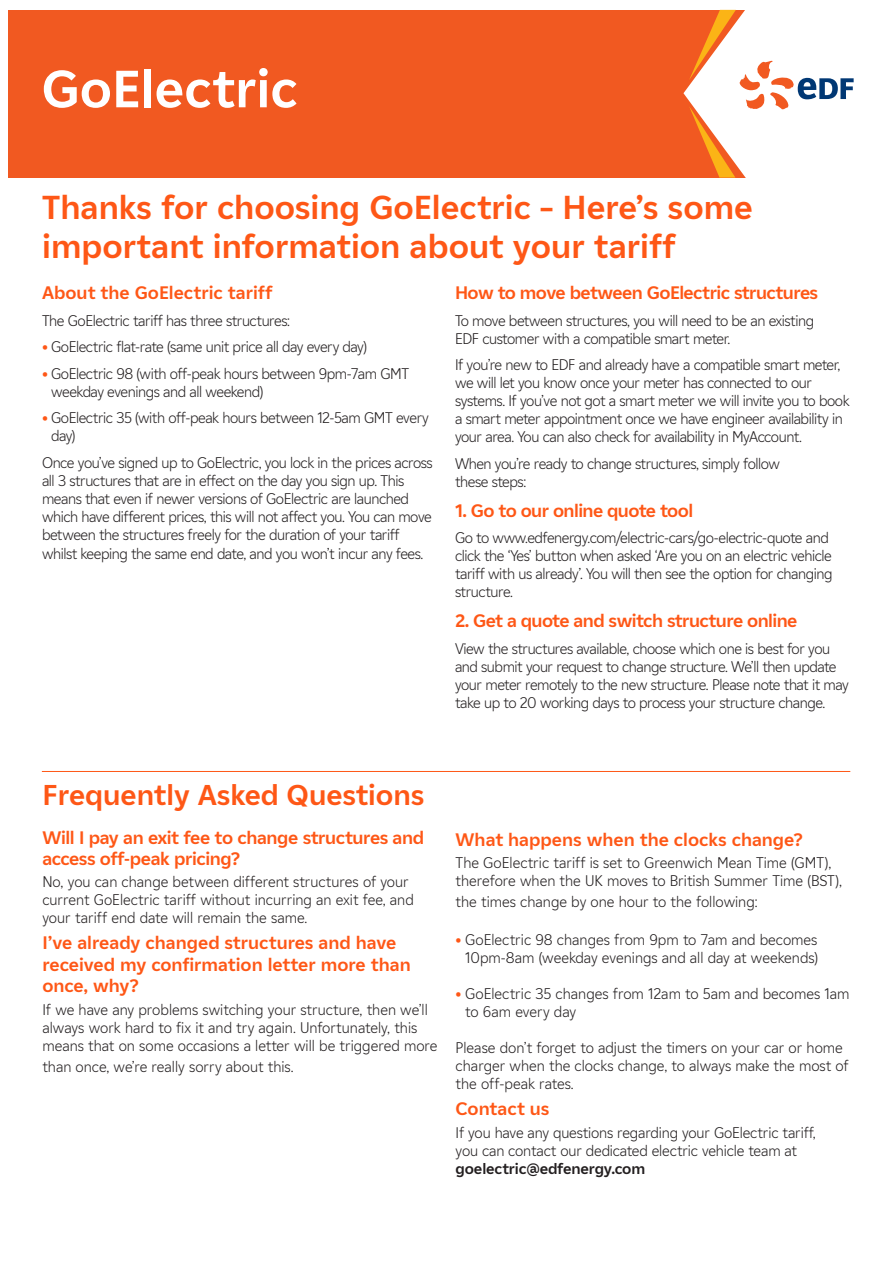
<style>
.page{position:relative;width:893px;height:1263px;background:#fff}
.page>*{position:absolute;margin:0;border:0;box-sizing:border-box;transform-origin:0 0}
.t1{font:700 52.35px "EDF2020";color:#fff}
.t2{font:700 33px/39.6px "EDF2020";color:#fe5716}
.t3{font:700 28.5px "EDF2020";color:#fe5716}
.t4{font:700 18px/21.6px "EDF2020";letter-spacing:-.02em;color:#fe5716}
.t5{font:700 18px/21.6px "EDF2020";color:#fe5716}
.t6{font:300 15px/18px "EDF2020";letter-spacing:-.03em;color:#231f20}
.t7{font:300 15px/18px "EDF2020";color:#231f20}
.t8{font:300 15px/18px "EDF2020";letter-spacing:-.01em;color:#231f20}
.s1{font-weight:700;color:#fe5716}
.s2{font-weight:700}
</style>
<div class="page">
<div style="left:9px;top:10px;width:875px;height:168px;background:#f15921"></div>
<svg style="left:683px;top:9px;width:201px;height:169px;background:#f7e0d4"></svg>
<hr style="left:42px;top:771px;width:808px;height:1px;background:#fe5716">
<p class="t1" style="left:41px;top:52px;width:258px">GoElectric</p>
<p class="t2" style="left:42px;top:186px;width:712px">Thanks for choosing GoElectric – Here’s some important information about your tariff</p>
<p class="t5" style="left:42px;top:281px;width:232px">About the GoElectric tariff</p>
<p class="t6" style="left:42px;top:311px;width:250px">The GoElectric tariff has three structures:</p>
<p class="t6" style="left:42px;top:337px;width:326px"><span class="s1">•</span> GoElectric flat-rate (same unit price all day every day)</p>
<p class="t6" style="left:51px;top:364px;width:359px;text-indent:-9px"><span class="s1">•</span> GoElectric 98 (with off-peak hours between 9pm-7am GMT weekday evenings and all weekend)</p>
<p class="t6" style="left:51px;top:408px;width:379px;text-indent:-9px"><span class="s1">•</span> GoElectric 35 (with off-peak hours between 12-5am GMT every day)</p>
<p class="t6" style="left:42px;top:453px;width:392px">Once you’ve signed up to GoElectric, you lock in the prices across all 3 structures that are in effect on the day you sign up. This means that even if newer versions of GoElectric are launched which have different prices, this will not affect you. You can move between the structures freely for the duration of your tariff</p>
<p class="t6" style="left:42px;top:545px;width:383px">whilst keeping the same end date, and you won’t incur any fees.</p>
<p class="t4" style="left:455px;top:281px;width:365px">How to move between GoElectric structures</p>
<p class="t6" style="left:455px;top:311px;width:361px">To move between structures, you will need to be an existing<br>EDF customer with a compatible smart meter.</p>
<p class="t6" style="left:455px;top:355px;width:396px">If you’re new to EDF and already have a compatible smart meter, we will let you know once your meter has connected to our systems. If you’ve not got a smart meter we will invite you to book a smart meter appointment once we have engineer availability in your area. You can also check for availability in MyAccount.</p>
<p class="t6" style="left:455px;top:454px;width:327px">When you’re ready to change structures, simply follow these steps:</p>
<p class="t4" style="left:455px;top:499px;width:240px">1. Go to our online quote tool</p>
<p class="t6" style="left:455px;top:528px;width:379px">Go to www.edfenergy.com/electric-cars/go-electric-quote and click the ‘Yes’ button when asked ‘Are you on an electric vehicle tariff with us already’. You will then see the option for changing structure.</p>
<p class="t4" style="left:455px;top:610px;width:344px">2. Get a quote and switch structure online</p>
<p class="t6" style="left:455px;top:639px;width:395px">View the structures available, choose which one is best for you and submit your request to change structure. We’ll then update your meter remotely to the new structure. Please note that it may take up to 20 working days to process your structure change.</p>
<p class="t3" style="left:42px;top:775px;width:384px">Frequently Asked Questions</p>
<p class="t4" style="left:42px;top:826px;width:383px">Will I pay an exit fee to change structures and access off-peak pricing?</p>
<p class="t7" style="left:42px;top:873px;width:373px">No, you can change between different structures of your current GoElectric tariff without incurring an exit fee, and your tariff end date will remain the same.</p>
<p class="t5" style="left:42px;top:931px;width:370px">I’ve already changed structures and have received my confirmation letter more than once, why?</p>
<p class="t7" style="left:42px;top:1000px;width:397px">If we have any problems switching your structure, then we’ll always work hard to fix it and try again. Unfortunately, this means that on some occasions a letter will be triggered more</p>
<p class="t7" style="left:42px;top:1057px;width:253px">than once, we’re really sorry about this.</p>
<p class="t5" style="left:456px;top:828px;width:349px">What happens when the clocks change?</p>
<p class="t7" style="left:456px;top:853px;width:388px">The GoElectric tariff is set to Greenwich Mean Time (GMT), therefore when the UK moves to British Summer Time (BST),</p>
<p class="t7" style="left:456px;top:892px;width:303px">the times change by one hour to the following:</p>
<p class="t7" style="left:456px;top:931px;width:364px;text-align:right"><span class="s1">•</span> GoElectric 98 changes from 9pm to 7am and becomes<br>10pm-8am (weekday evenings and all day at weekends)</p>
<p class="t7" style="left:465px;top:985px;width:386px;text-indent:-10px"><span class="s1">•</span> GoElectric 35 changes from 12am to 5am and becomes 1am to 6am every day</p>
<p class="t7" style="left:456px;top:1039px;width:394px">Please don’t forget to adjust the timers on your car or home charger when the clocks change, to always make the most of the off-peak rates.</p>
<p class="t5" style="left:456px;top:1097px;width:95px">Contact us</p>
<p class="t8" style="left:456px;top:1123px;width:362px">If you have any questions regarding your GoElectric tariff, you can contact our dedicated electric vehicle team at <span class="s2">goelectric@edfenergy.com</span></p>
</div>
